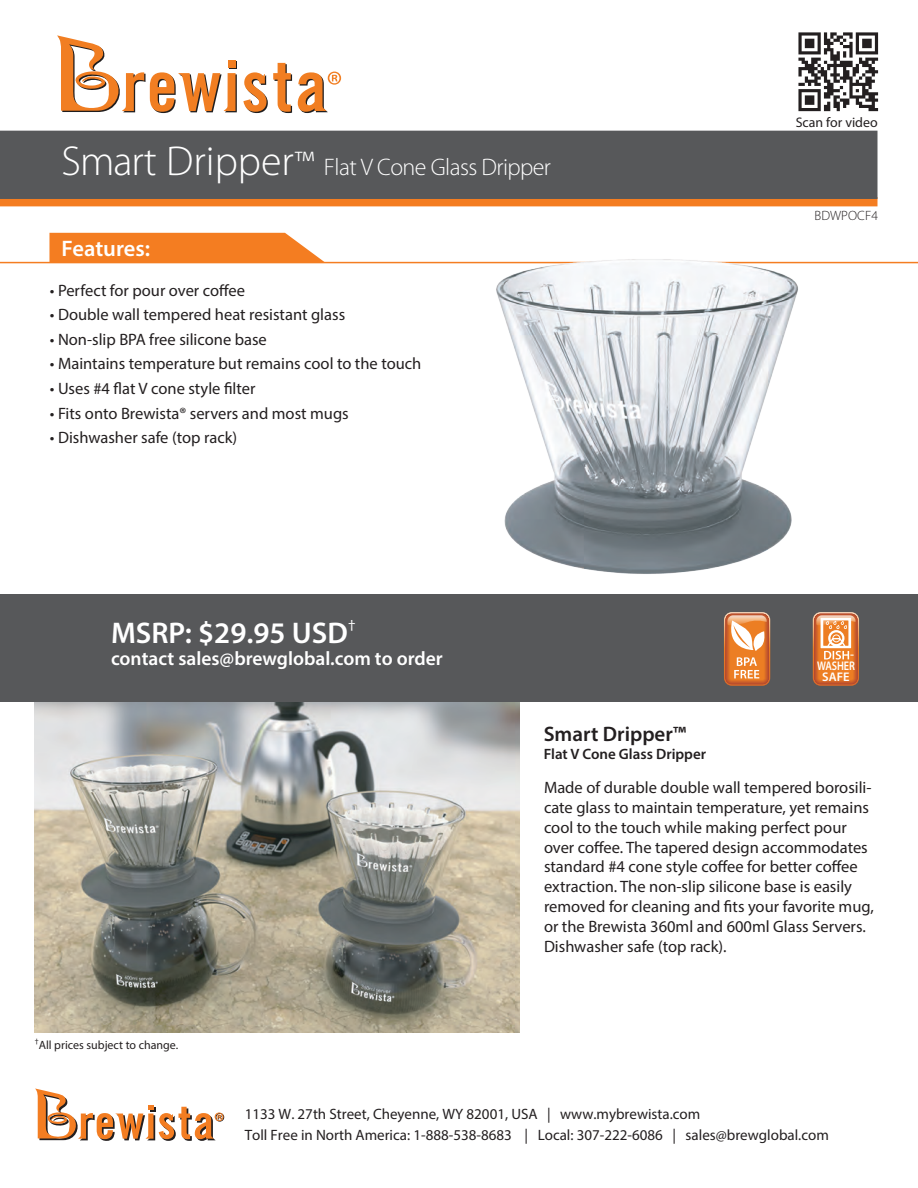
<style>
.page{position:relative;width:918px;height:1188px;background:#fff}
.page>*{position:absolute;margin:0;border:0;box-sizing:border-box;transform-origin:0 0}
.t1{font:600 30px "Myriad Pro";color:#fff}
.t2{font:300 24px "Myriad Pro";letter-spacing:-.025em;color:#fff}
.t3{font:600 22.5px "Myriad Pro";color:#fff}
.t4{font:600 21px "Myriad Pro";color:#231f20}
.t5{font:600 19.5px "Myriad Pro";color:#fff}
.t6{font:16.5px/19.8px "Myriad Pro";color:#231f20}
.t7{font:15px/21px "Myriad Pro";color:#231f20}
.t8{font:600 15px "Myriad Pro";color:#231f20}
.t9{font:14.85px "Myriad Pro";color:#fff}
.t10{font:13.95px "Myriad Pro";color:#231f20}
.t11{font:300 13.5px "Myriad Pro";letter-spacing:.005em;color:#231f20}
.t12{font:600 12.6px/10.9px "Myriad Pro";letter-spacing:-.01em;color:#fff;text-align:center;scale:.82 1}
.t13{font:12px "Myriad Pro";color:#231f20}
.s1{font-size:42px}
.s2{font-size:34.5px}
</style>
<div class="page">
<div style="left:49px;top:233px;width:167px;height:29px;background:#f47d21"></div>
<hr style="left:0;top:262px;width:918px;height:1px;background:#f47d21">
<svg style="left:35px;top:1089px;width:189px;height:52px"></svg>
<svg style="left:57px;top:35px;width:180px;height:78px"></svg>
<svg style="left:298px;top:72px;width:43px;height:41px"></svg>
<svg style="left:243px;top:63px;width:49px;height:50px"></svg>
<img style="left:216px;top:206px;width:702px;height:368px">
<img style="left:35px;top:702px;width:485px;height:331px">
<div style="left:0;top:594px;width:918px;height:108px;background:#57585a"></div>
<div style="left:0;top:197px;width:878px;height:9px;background:#f47d21"></div>
<div style="left:0;top:131px;width:878px;height:68px;background:#57585a"></div>
<svg style="left:813px;top:612px;width:46px;height:74px;background:#e48f54"></svg>
<svg style="left:724px;top:612px;width:46px;height:74px;background:#e4955e"></svg>
<img style="left:798px;top:32px;width:81px;height:80px">
<h2 class="t2" style="left:62px;top:154px;width:491px"><span class="s1">Smart Dripper</span><span class="s2">™</span> Flat V Cone Glass Dripper</h2>
<h3 class="t3" style="left:62px;top:234px;width:90px">Features:</h3>
<p class="t6" style="left:50px;top:280px;width:197px">• Perfect for pour over coffee</p>
<p class="t6" style="left:50px;top:305px;width:297px">• Double wall tempered heat resistant glass</p>
<p class="t6" style="left:50px;top:329px;width:219px">• Non-slip BPA free silicone base</p>
<p class="t6" style="left:50px;top:354px;width:373px">• Maintains temperature but remains cool to the touch</p>
<p class="t6" style="left:50px;top:378px;width:207px">• Uses #4 flat V cone style filter</p>
<p class="t6" style="left:50px;top:403px;width:300px">• Fits onto Brewista® servers and most mugs</p>
<p class="t6" style="left:50px;top:428px;width:189px">• Dishwasher safe (top rack)</p>
<p class="t9" style="left:348px;top:615px;width:9px">†</p>
<p class="t5" style="left:111px;top:646px;width:333px">contact sales@brewglobal.com to order</p>
<h1 class="t1" style="left:111px;top:614px;width:238px">MSRP: $29.95 USD</h1>
<p class="t4" style="left:544px;top:720px;width:144px">Smart Dripper™</p>
<p class="t8" style="left:544px;top:744px;width:164px">Flat V Cone Glass Dripper</p>
<p class="t10" style="left:796px;top:114px;width:84px">Scan for video</p>
<p class="t11" style="left:814px;top:208px;width:65px">BDWPOCF4</p>
<p class="t12" style="left:817px;top:660px;width:48px">WASHER<br>SAFE</p>
<p class="t13" style="left:35px;top:1037px;width:145px"><sup>†</sup>All prices subject to change.</p>
<p class="t6" style="left:544px;top:778px;width:331px">Made of durable double wall tempered borosili&shy;cate glass to maintain temperature, yet remains cool to the touch while making perfect pour over coffee. The tapered design accommodates standard #4 cone style coffee for better coffee extraction. The non-slip silicone base is easily removed for cleaning and fits your favorite mug, or the Brewista 360ml and 600ml Glass Servers.<br>Dishwasher safe (top rack).</p>
<p class="t7" style="left:245px;top:1104px;width:586px">1133 W. 27th Street, Cheyenne, WY 82001, USA | www.mybrewista.com<br>Toll Free in North America: 1-888-538-8683 | Local: 307-222-6086 | sales@brewglobal.com</p>
</div>
